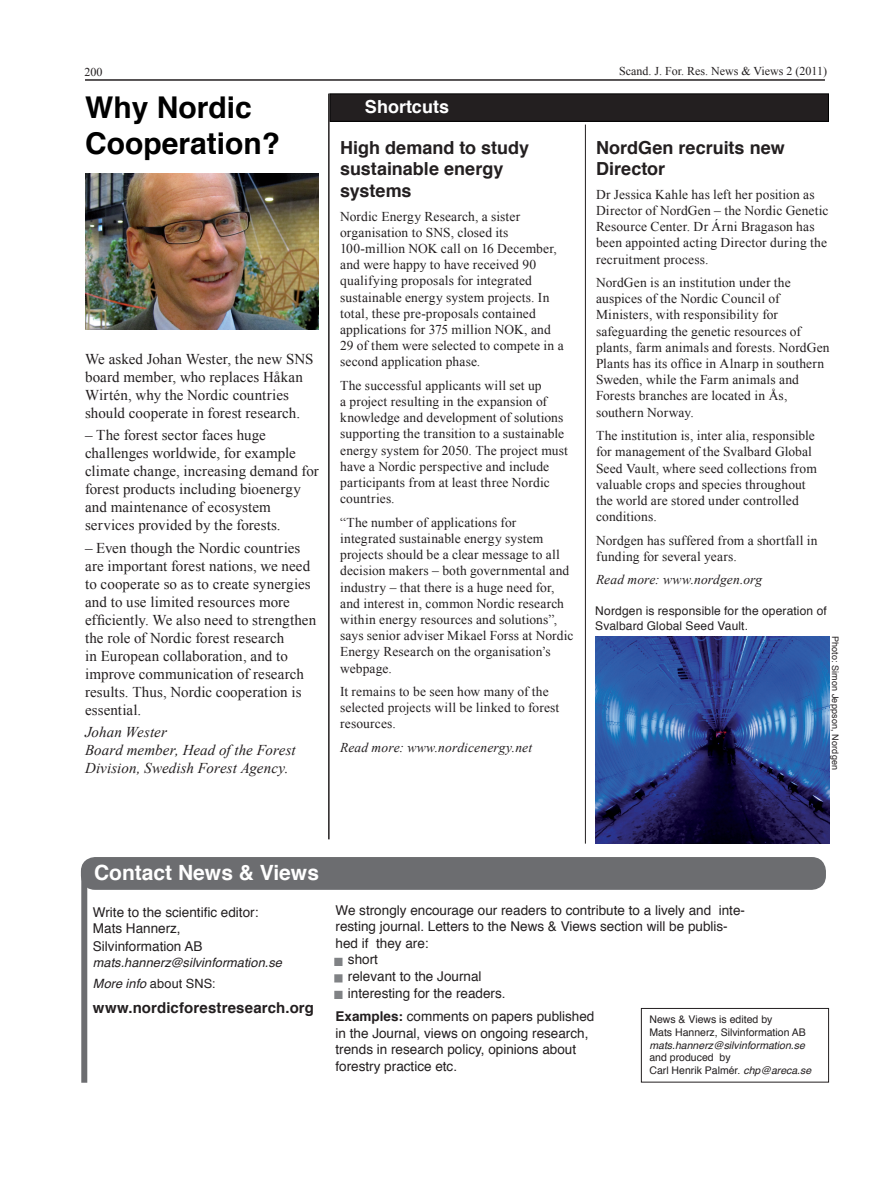
<style>
.page{position:relative;width:893px;height:1191px;background:#fff}
.page>*{position:absolute;margin:0;border:0;box-sizing:border-box;transform-origin:0 0}
.t1{font:700 30px/36px "Helvetica";color:#000}
.t2{font:700 21px "Helvetica";color:#fff}
.t3{font:700 18px/21.6px "Helvetica";color:#231f20}
.t4{font:700 18px "Helvetica";color:#fff}
.t5{font:15px/18px "Times New Roman";letter-spacing:.005em;color:#231f20}
.t6{font:italic 15px/18px "Times New Roman";letter-spacing:.005em;color:#231f20}
.t7{font:700 15px "Helvetica";letter-spacing:.005em;color:#231f20}
.t8{font:13.5px/16.2px "Times New Roman";letter-spacing:.01em;color:#231f20}
.t9{font:13.5px/16.5px "Helvetica";color:#231f20}
.t10{font:italic 13.5px "Times New Roman";letter-spacing:.01em;color:#231f20}
.t11{font:italic 12.75px/21.6px "Helvetica";letter-spacing:.005em;color:#231f20}
.t12{font:12px/14.4px "Helvetica";letter-spacing:.015em;color:#231f20}
.t13{font:12px "Times New Roman";color:#231f20}
.t14{font:10.5px/12.6px "Helvetica";color:#231f20}
.t15{font:italic 10.5px "Helvetica";color:#231f20}
.t16{font:9px "Helvetica";letter-spacing:.02em;color:#231f20}
.s1{font-style:normal}
.s2{color:#808285}
.s3{font-weight:700}
.s4{font-style:italic}
</style>
<div class="page">
<hr style="left:85px;top:79px;width:740px;height:2px;background:#231f20">
<div style="left:82px;top:857px;width:743px;height:32px;background:#6c6d70;border-radius:14px"></div>
<div style="left:81px;top:857px;width:745px;height:33px;border:2px solid #6c6d70;border-radius:14px"></div>
<div style="left:81px;top:872px;width:6px;height:210px;background:#6c6d70"></div>
<div style="left:334px;top:957px;width:8px;height:9px;border:3px solid #808285"></div>
<div style="left:334px;top:974px;width:8px;height:8px;border:3px solid #808285"></div>
<div style="left:334px;top:990px;width:8px;height:9px;border:3px solid #808285"></div>
<div style="left:641px;top:1008px;width:188px;height:74px;border:1px solid #231f20"></div>
<img style="left:85px;top:173px;width:234px;height:157px">
<div style="left:330px;top:94px;width:498px;height:27px;background:#231f20"></div>
<div style="left:330px;top:93px;width:499px;height:29px;border:1px solid #000"></div>
<hr style="left:585px;top:125px;width:1px;height:718px;background:#231f20">
<hr style="left:328px;top:94px;width:2px;height:745px;background:#231f20">
<img style="left:595px;top:636px;width:234px;height:207px">
<p class="t13" style="left:85px;top:63px;width:19px">588</p>
<p class="t13" style="left:619px;top:63px;width:209px">Scand. J. For. Res. News &amp; Views 2 (2011)</p>
<p class="t13" style="left:85px;top:64px;width:19px">200</p>
<h1 class="t1" style="left:85px;top:90px;width:196px">Why Nordic<br>Cooperation?</h1>
<p class="t5" style="left:85px;top:350px;width:230px">We asked Johan Wester, the new SNS board member, who replaces Håkan Wirtén, why the Nordic countries should cooperate in forest research.</p>
<p class="t5" style="left:85px;top:426px;width:235px">– The forest sector faces huge challenges worldwide, for example climate change, increasing demand for forest products including bioenergy and maintenance of ecosystem services provided by the forests.</p>
<p class="t5" style="left:85px;top:538px;width:233px">– Even though the Nordic countries are important forest nations, we need to cooperate so as to create synergies and to use limited resources more efficiently. We also need to strengthen the role of Nordic forest research<br>in European collaboration, and to improve communication of research results. Thus, Nordic cooperation is essential.</p>
<p class="t6" style="left:85px;top:722px;width:212px">Johan Wester<br>Board member, Head of the Forest<br>Division, Swedish Forest Agency.</p>
<h3 class="t4" style="left:365px;top:92px;width:86px">Shortcuts</h3>
<h3 class="t3" style="left:340px;top:137px;width:190px">High demand to study sustainable energy systems</h3>
<p class="t8" style="left:340px;top:208px;width:225px">Nordic Energy Research, a sister organisation to SNS, closed its 100-million NOK call on 16 December, and were happy to have received 90 qualifying proposals for integrated sustainable energy system projects. In total, these pre-proposals contained applications for 375 million NOK, and 29 of them were selected to compete in a second application phase.</p>
<p class="t8" style="left:340px;top:377px;width:229px">The successful applicants will set up<br>a project resulting in the expansion of knowledge and development of solutions supporting the transition to a sustainable energy system for 2050. The project must have a Nordic perspective and include participants from at least three Nordic countries.</p>
<p class="t8" style="left:340px;top:514px;width:235px">“The number of applications for integrated sustainable energy system projects should be a clear message to all decision makers – both governmental and industry – that there is a huge need for, and interest in, common Nordic research within energy resources and solutions”, says senior adviser Mikael Forss at Nordic Energy Research on the organisation’s webpage.</p>
<p class="t8" style="left:340px;top:683px;width:221px">It remains to be seen how many of the selected projects will be linked to forest resources.</p>
<p class="t10" style="left:340px;top:738px;width:193px">Read more: www.nordicenergy.net</p>
<h3 class="t3" style="left:596px;top:137px;width:190px">NordGen recruits new<br>Director</h3>
<p class="t8" style="left:596px;top:186px;width:234px">Dr Jessica Kahle has left her position as Director of NordGen – the Nordic Genetic Resource Center. Dr Árni Bragason has been appointed acting Director during the recruitment process.</p>
<p class="t8" style="left:596px;top:274px;width:235px">NordGen is an institution under the auspices of the Nordic Council of Ministers, with responsibility for safeguarding the genetic resources of plants, farm animals and forests. NordGen Plants has its office in Alnarp in southern Sweden, while the Farm animals and Forests branches are located in Ås, southern Norway.</p>
<p class="t8" style="left:596px;top:427px;width:222px">The institution is, inter alia, responsible for management of the Svalbard Global Seed Vault, where seed collections from valuable crops and species throughout the world are stored under controlled conditions.</p>
<p class="t8" style="left:596px;top:532px;width:223px">Nordgen has suffered from a shortfall in funding for several years.</p>
<p class="t10" style="left:596px;top:570px;width:168px">Read more: www.nordgen.org</p>
<p class="t12" style="left:595px;top:604px;width:233px">Nordgen is responsible for the operation of<br>Svalbard Global Seed Vault.</p>
<p class="t16" style="left:842px;top:636px;width:135px;rotate:90deg">Photo: Simon Jeppson, Nordgen</p>
<h2 class="t2" style="left:94px;top:855px;width:226px">Contact News &amp; Views</h2>
<p class="t9" style="left:93px;top:904px;width:167px">Write to the scientific editor:<br>Mats Hannerz,</p>
<p class="t9" style="left:93px;top:938px;width:111px">Silvinformation AB</p>
<p class="t11" style="left:93px;top:951px;width:191px">mats.hannerz@silvinformation.se<br>More info <span class="s1">about SNS:</span></p>
<p class="t7" style="left:93px;top:995px;width:223px">www.nordicforestresearch.org</p>
<p class="t9" style="left:336px;top:902px;width:411px">We strongly encourage our readers to contribute to a lively and inte&shy;resting journal. Letters to the News &amp; Views section will be publis&shy;hed if they are:</p>
<p class="t9" style="left:336px;top:952px;width:44px"><span class="s2">■</span> short</p>
<p class="t9" style="left:336px;top:968px;width:147px"><span class="s2">■</span> relevant to the Journal</p>
<p class="t9" style="left:336px;top:981px;width:260px;line-height:23.7px"><span class="s2">■</span> interesting for the readers.<br><span class="s3">Examples:</span> comments on papers published</p>
<p class="t9" style="left:336px;top:1025px;width:254px">in the Journal, views on ongoing research, trends in research policy, opinions about forestry practice etc.</p>
<p class="t14" style="left:649px;top:1013px;width:158px">News &amp; Views is edited by<br>Mats Hannerz, Silvinformation AB</p>
<p class="t15" style="left:649px;top:1036px;width:157px">mats.hannerz@silvinformation.se</p>
<p class="t14" style="left:649px;top:1051px;width:163px">and produced by<br>Carl Henrik Palmér. <span class="s4">chp@areca.se</span></p>
</div>
